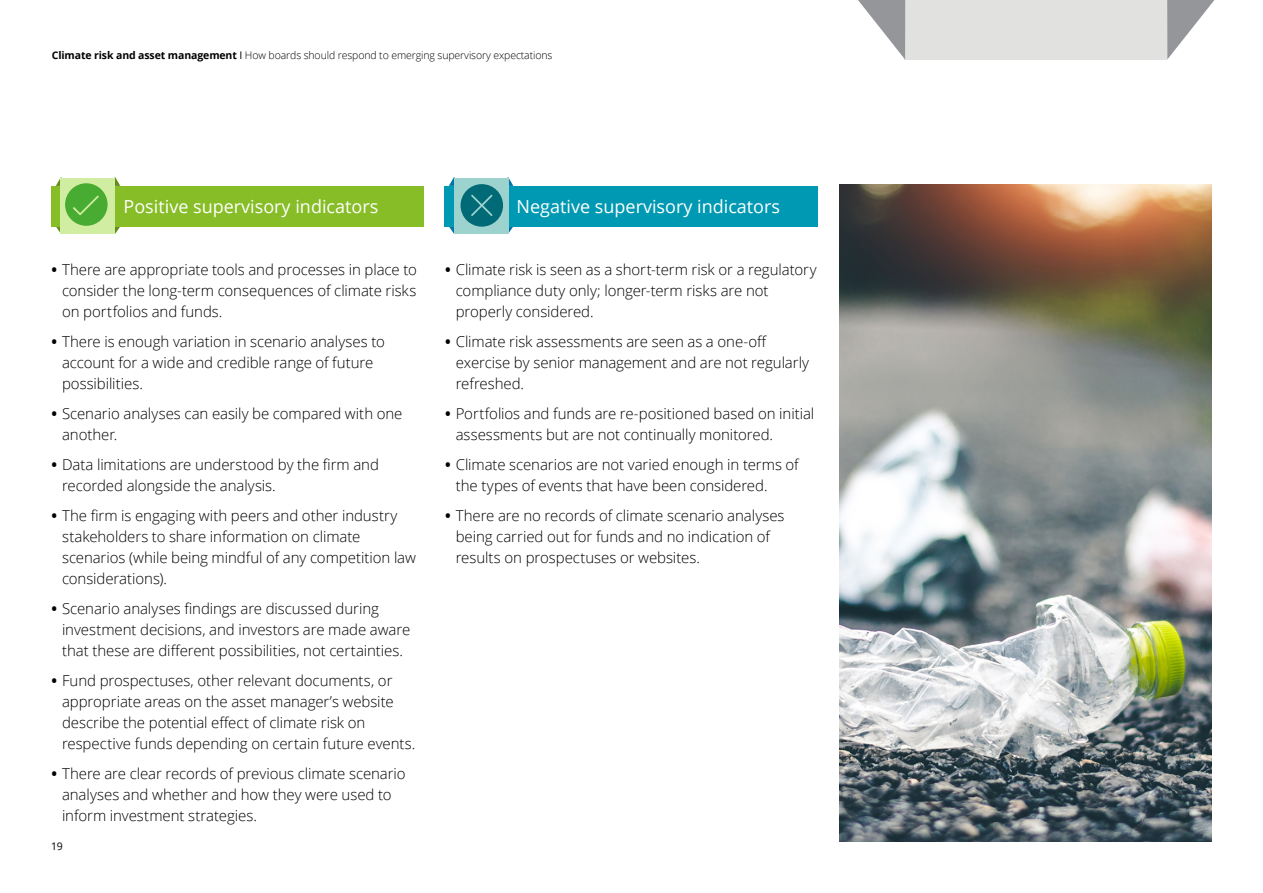
<style>
.page{position:relative;width:1263px;height:893px;background:#fff}
.page>*{position:absolute;margin:0;border:0;box-sizing:border-box;transform-origin:0 0}
.t1{font:18px "Open Sans";color:#fff}
.t2{font:300 15px/21px "Open Sans";letter-spacing:-.005em;color:#000}
.t3{font:300 10.5px "Open Sans";letter-spacing:-.01em;color:#000}
.t4{font:10.5px "Open Sans";color:#000}
.s1{font-weight:700}
.s2{font-weight:400}
</style>
<div class="page">
<div style="left:904px;top:0;width:263px;height:60px;background:#e1e1e0"></div>
<svg style="left:858px;top:0;width:47px;height:59px"></svg>
<svg style="left:1167px;top:0;width:48px;height:60px"></svg>
<div style="left:51px;top:186px;width:372px;height:40px;background:#87bd26"></div>
<div style="left:444px;top:186px;width:374px;height:40px;background:#0099b3"></div>
<svg style="left:56px;top:177px;width:64px;height:57px;background:#96ce6c"></svg>
<svg style="left:449px;top:177px;width:64px;height:57px;background:#55a7ad"></svg>
<img style="left:839px;top:184px;width:373px;height:658px">
<p class="t3" style="left:52px;top:48px;width:502px"><span class="s1">Climate risk and asset management</span> <span class="s2">I</span> How boards should respond to emerging supervisory expectations</p>
<p class="t1" style="left:124px;top:194px;width:256px">Positive supervisory indicators</p>
<p class="t1" style="left:517px;top:194px;width:265px">Negative supervisory indicators</p>
<p class="t2" style="left:62px;top:259px;width:356px;text-align:justify;text-indent:-11px"><span class="s1">•</span> There are appropriate tools and processes in place to consider the long-term consequences of climate risks on portfolios and funds.</p>
<p class="t2" style="left:62px;top:331px;width:324px;text-indent:-11px"><span class="s1">•</span> There is enough variation in scenario analyses to account for a wide and credible range of future possibilities.</p>
<p class="t2" style="left:62px;top:403px;width:342px;text-indent:-11px"><span class="s1">•</span> Scenario analyses can easily be compared with one another.</p>
<p class="t2" style="left:62px;top:454px;width:319px;text-indent:-11px"><span class="s1">•</span> Data limitations are understood by the firm and recorded alongside the analysis.</p>
<p class="t2" style="left:62px;top:505px;width:355px;text-indent:-11px"><span class="s1">•</span> The firm is engaging with peers and other industry stakeholders to share information on climate scenarios (while being mindful of any competition law considerations).</p>
<p class="t2" style="left:62px;top:598px;width:350px;text-indent:-11px"><span class="s1">•</span> Scenario analyses findings are discussed during investment decisions, and investors are made aware that these are different possibilities, not certainties.</p>
<p class="t2" style="left:62px;top:670px;width:355px;text-indent:-11px"><span class="s1">•</span> Fund prospectuses, other relevant documents, or appropriate areas on the asset manager’s website describe the potential effect of climate risk on respective funds depending on certain future events.</p>
<p class="t2" style="left:62px;top:763px;width:345px;text-indent:-11px"><span class="s1">•</span> There are clear records of previous climate scenario analyses and whether and how they were used to inform investment strategies.</p>
<p class="t4" style="left:51px;top:839px;width:13px">19</p>
<p class="t2" style="left:456px;top:259px;width:362px;text-indent:-11px"><span class="s1">•</span> Climate risk is seen as a short-term risk or a regulatory compliance duty only; longer-term risks are not properly considered.</p>
<p class="t2" style="left:456px;top:331px;width:355px;text-indent:-11px"><span class="s1">•</span> Climate risk assessments are seen as a one-off exercise by senior management and are not regularly refreshed.</p>
<p class="t2" style="left:456px;top:403px;width:360px;text-indent:-11px"><span class="s1">•</span> Portfolios and funds are re-positioned based on initial assessments but are not continually monitored.</p>
<p class="t2" style="left:456px;top:454px;width:344px;text-indent:-11px"><span class="s1">•</span> Climate scenarios are not varied enough in terms of the types of events that have been considered.</p>
<p class="t2" style="left:456px;top:505px;width:330px;text-indent:-11px"><span class="s1">•</span> There are no records of climate scenario analyses being carried out for funds and no indication of results on prospectuses or websites.</p>
</div>
